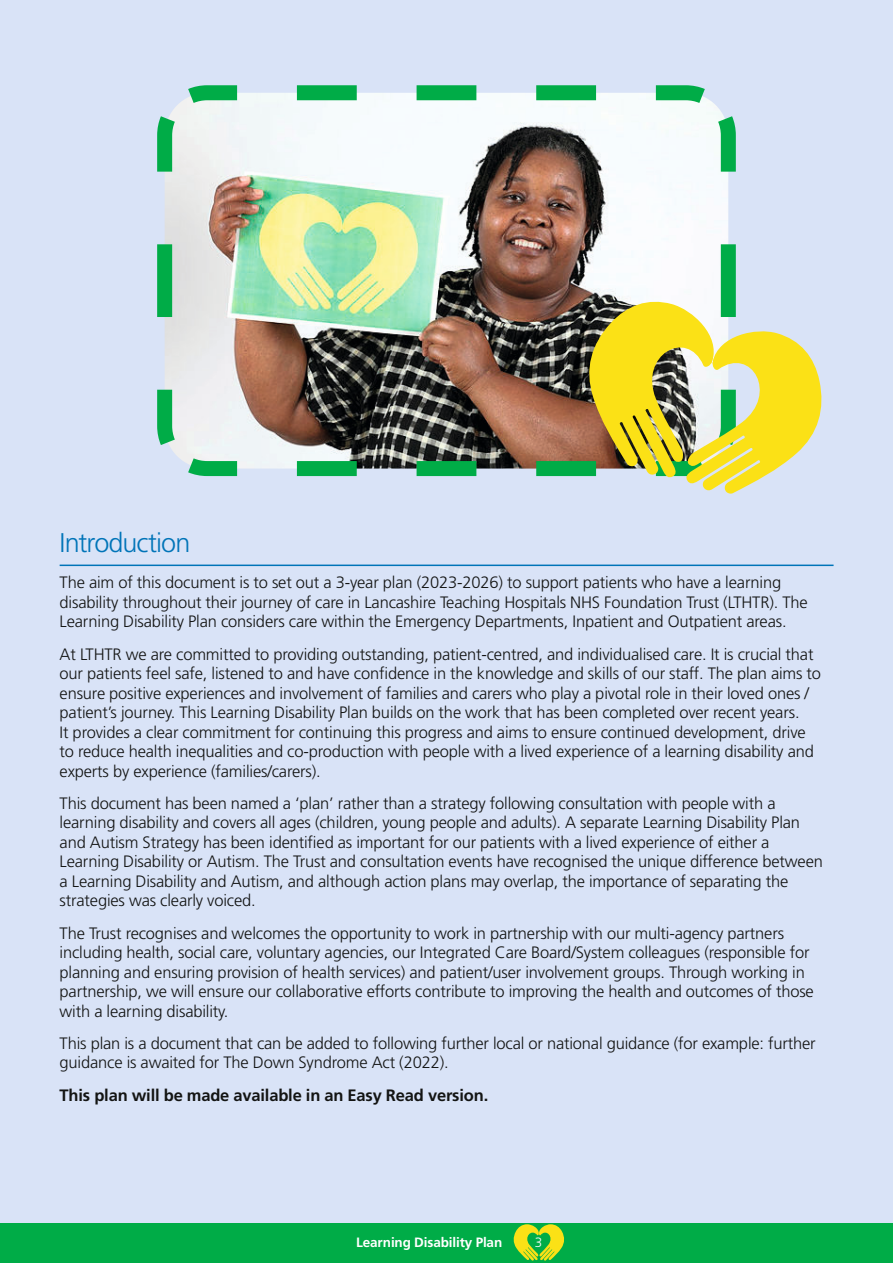
<style>
.page{position:relative;width:893px;height:1263px;background:#fff}
.page>*{position:absolute;margin:0;border:0;box-sizing:border-box;transform-origin:0 0}
.Page_headline{font:300 27px "Frutiger LT Std";letter-spacing:-.035em;color:#0074b8}
.body{font:300 16.5px/19.5px "Frutiger LT Std";letter-spacing:-.01em;color:#131413}
.sub_sub{font:700 16.5px "Frutiger LT Std";letter-spacing:-.01em;color:#131413}
.t1{font:700 13.5px "Frutiger LT Std";letter-spacing:-.01em;color:#fff}
.t2{font:300 13.5px "Frutiger LT Std";color:#fff}
</style>
<div class="page">
<div style="left:0;top:1222px;width:893px;height:41px;background:#00ac47"></div>
<svg style="left:513px;top:1224px;width:51px;height:37px"></svg>
<div style="left:0;top:0;width:893px;height:1222px;background:#d9e3f7"></div>
<hr style="left:60px;top:565px;width:773px;height:1px;background:#0074b8">
<img style="left:157px;top:85px;width:579px;height:392px">
<svg style="left:584px;top:298px;width:238px;height:196px;fill:#f9e116"></svg>
<p class="Page_headline" style="left:60px;top:527px;width:132px">Introduction</p>
<p class="body" style="left:60px;top:573px;width:750px">The aim of this document is to set out a 3-year plan (2023-2026) to support patients who have a learning disability throughout their journey of care in Lancashire Teaching Hospitals NHS Foundation Trust (LTHTR). The<br>Learning Disability Plan considers care within the Emergency Departments, Inpatient and Outpatient areas.</p>
<p class="body" style="left:60px;top:644px;width:763px">At LTHTR we are committed to providing outstanding, patient-centred, and individualised care. It is crucial that our patients feel safe, listened to and have confidence in the knowledge and skills of our staff. The plan aims to ensure positive experiences and involvement of families and carers who play a pivotal role in their loved ones / patient’s journey. This Learning Disability Plan builds on the work that has been completed over recent years.<br>It provides a clear commitment for continuing this progress and aims to ensure continued development, drive to reduce health inequalities and co-production with people with a lived experience of a learning disability and experts by experience (families/carers).</p>
<p class="body" style="left:60px;top:794px;width:765px">This document has been named a ‘plan’ rather than a strategy following consultation with people with a learning disability and covers all ages (children, young people and adults). A separate Learning Disability Plan and Autism Strategy has been identified as important for our patients with a lived experience of either a Learning Disability or Autism. The Trust and consultation events have recognised the unique difference between a Learning Disability and Autism, and although action plans may overlap, the importance of separating the strategies was clearly voiced.</p>
<p class="body" style="left:60px;top:923px;width:756px">The Trust recognises and welcomes the opportunity to work in partnership with our multi-agency partners including health, social care, voluntary agencies, our Integrated Care Board/System colleagues (responsible for planning and ensuring provision of health services) and patient/user involvement groups. Through working in partnership, we will ensure our collaborative efforts contribute to improving the health and outcomes of those with a learning disability.</p>
<p class="body" style="left:60px;top:1034px;width:758px">This plan is a document that can be added to following further local or national guidance (for example: further guidance is awaited for The Down Syndrome Act (2022).</p>
<p class="sub_sub" style="left:60px;top:1085px;width:430px">This plan will be made available in an Easy Read version.</p>
<p class="t1" style="left:356px;top:1235px;width:148px">Learning Disability Plan</p>
<p class="t2" style="left:535px;top:1235px;width:9px">3</p>
</div>
